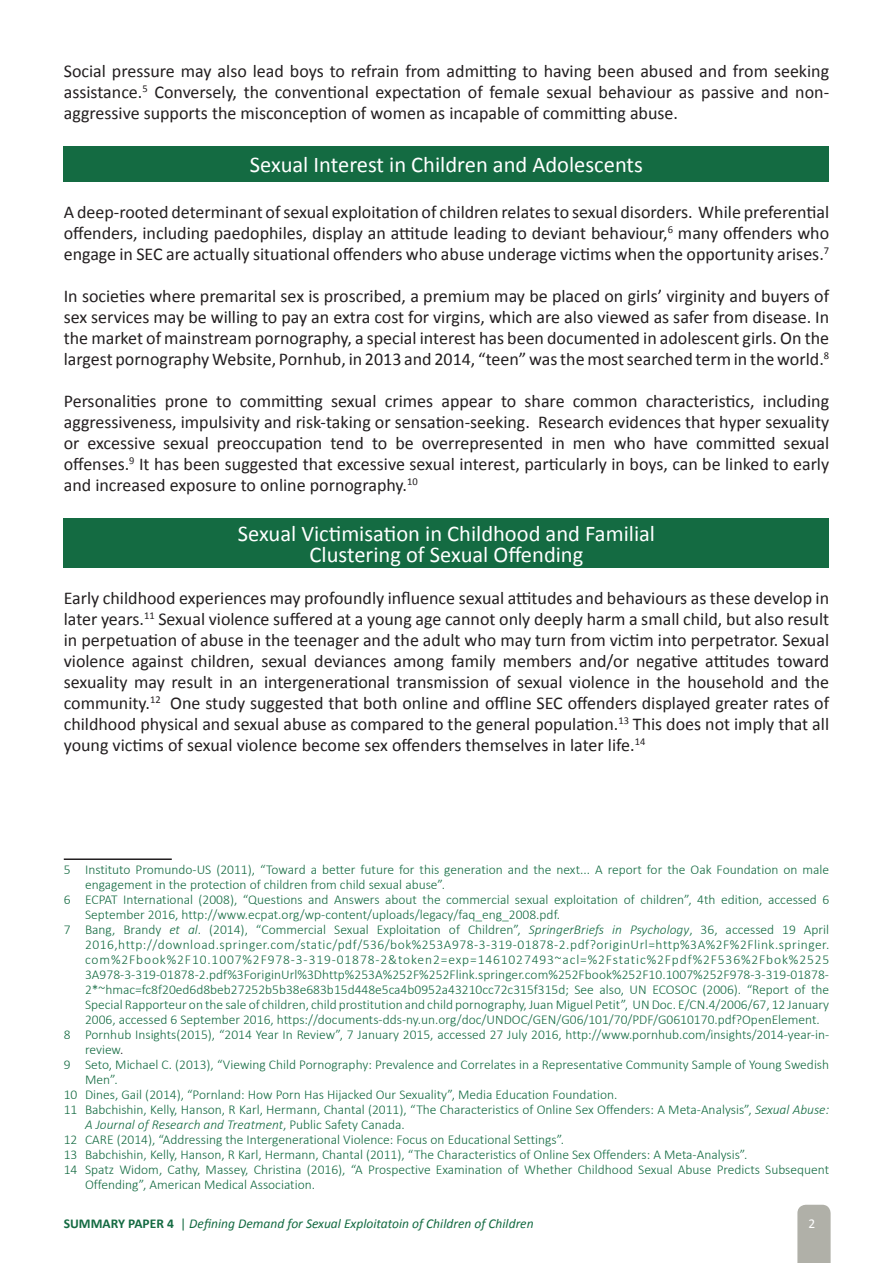
<style>
.page{position:relative;width:893px;height:1263px;background:#fff}
.page>*{position:absolute;margin:0;border:0;box-sizing:border-box;transform-origin:0 0}
.t1{font:22.5px/21px "Calibri";color:#fff;text-align:center}
.Text_Body{font:18px/21px "Calibri";color:#231f20;text-align:justify}
.footnote{font:300 13.5px/15px "Calibri";color:#146b42}
.t2{font:italic 13.5px "Calibri";color:#146b42}
.t3{font:13.5px "Calibri";color:#fff}
.s1{font-style:italic}
.s2{color:#231f20}
.s3{font-weight:700;font-style:normal}
.s4{font-style:normal}
</style>
<div class="page">
<svg style="left:797px;top:1205px;width:34px;height:58px"></svg>
<div style="left:64px;top:146px;width:765px;height:36px;background:#146b42"></div>
<div style="left:64px;top:518px;width:765px;height:50px;background:#146b42"></div>
<hr style="left:64px;top:858px;width:108px;height:2px;background:#231f20">
<p class="Text_Body" style="left:64px;top:61px;width:767px">Social pressure may also lead boys to refrain from admitting to having been abused and from seeking assistance.<sup>5</sup> Conversely, the conventional expectation of female sexual behaviour as passive and non&shy;aggressive supports the misconception of women as incapable of committing abuse.</p>
<p class="t1" style="left:250px;top:155px;width:394px">Sexual Interest in Children and Adolescents</p>
<p class="Text_Body" style="left:64px;top:201px;width:767px">A deep-rooted determinant of sexual exploitation of children relates to sexual disorders. While preferential offenders, including paedophiles, display an attitude leading to deviant behaviour,<sup>6</sup> many offenders who engage in SEC are actually situational offenders who abuse underage victims when the opportunity arises.<sup>7</sup></p>
<p class="Text_Body" style="left:64px;top:285px;width:767px">In societies where premarital sex is proscribed, a premium may be placed on girls’ virginity and buyers of sex services may be willing to pay an extra cost for virgins, which are also viewed as safer from disease. In the market of mainstream pornography, a special interest has been documented in adolescent girls. On the largest pornography Website, Pornhub, in 2013 and 2014, “teen” was the most searched term in the world.<sup>8</sup></p>
<p class="Text_Body" style="left:64px;top:390px;width:767px">Personalities prone to committing sexual crimes appear to share common characteristics, including aggressiveness, impulsivity and risk-taking or sensation-seeking. Research evidences that hyper sexuality or excessive sexual preoccupation tend to be overrepresented in men who have committed sexual offenses.<sup>9</sup> It has been suggested that excessive sexual interest, particularly in boys, can be linked to early and increased exposure to online pornography.<sup>10</sup></p>
<p class="t1" style="left:238px;top:523px;width:419px">Sexual Victimisation in Childhood and Familial<br>Clustering of Sexual Offending</p>
<p class="Text_Body" style="left:64px;top:587px;width:767px">Early childhood experiences may profoundly influence sexual attitudes and behaviours as these develop in later years.<sup>11</sup> Sexual violence suffered at a young age cannot only deeply harm a small child, but also result in perpetuation of abuse in the teenager and the adult who may turn from victim into perpetrator. Sexual violence against children, sexual deviances among family members and/or negative attitudes toward sexuality may result in an intergenerational transmission of sexual violence in the household and the community.<sup>12</sup> One study suggested that both online and offline SEC offenders displayed greater rates of childhood physical and sexual abuse as compared to the general population.<sup>13</sup> This does not imply that all young victims of sexual violence become sex offenders themselves in later life.<sup>14</sup></p>
<p class="footnote" style="left:85px;top:862px;width:746px;text-indent:-21px">5 Instituto Promundo-US (2011), “Toward a better future for this generation and the next... A report for the Oak Foundation on male engagement in the protection of children from child sexual abuse”.</p>
<p class="footnote" style="left:85px;top:892px;width:746px;text-indent:-21px">6 ECPAT International (2008), “Questions and Answers about the commercial sexual exploitation of children”, 4th edition, accessed 6<br>September 2016, http://www.ecpat.org/wp-content/uploads/legacy/faq_eng_2008.pdf.</p>
<p class="footnote" style="left:85px;top:922px;width:746px;text-align:justify;text-indent:-21px">7 Bang, Brandy <span class="s1">et al</span>. (2014), “Commercial Sexual Exploitation of Children”, <span class="s1">SpringerBriefs in Psychology</span>, 36, accessed 19 April 2016,http://download.springer.com/static/pdf/536/bok%253A978-3-319-01878-2.pdf?originUrl=http%3A%2F%2Flink.springer. com%2Fbook%2F10.1007%2F978-3-319-01878-2&amp;token2=exp=1461027493~acl=%2Fstatic%2Fpdf%2F536%2Fbok%2525<br>3A978-3-319-01878-2.pdf%3ForiginUrl%3Dhttp%253A%252F%252Flink.springer.com%252Fbook%252F10.1007%252F978-3-319-01878- 2*~hmac=fc8f20ed6d8beb27252b5b38e683b15d448e5ca4b0952a43210cc72c315f315d; See also, UN ECOSOC (2006). “Report of the Special Rapporteur on the sale of children, child prostitution and child pornography, Juan Miguel Petit”, UN Doc. E/CN.4/2006/67, 12 January 2006, accessed 6 September 2016, https://documents-dds-ny.un.org/doc/UNDOC/GEN/G06/101/70/PDF/G0610170.pdf?OpenElement.</p>
<p class="footnote" style="left:85px;top:1027px;width:746px;text-indent:-21px">8 Pornhub Insights(2015), “2014 Year In Review”, 7 January 2015, accessed 27 July 2016, http://www.pornhub.com/insights/2014-year-in&shy;review<span class="s2">.</span></p>
<p class="footnote" style="left:85px;top:1057px;width:746px;text-indent:-21px">9 Seto, Michael C. (2013), “Viewing Child Pornography: Prevalence and Correlates in a Representative Community Sample of Young Swedish<br>Men”.</p>
<p class="footnote" style="left:64px;top:1087px;width:555px">10 Dines, Gail (2014), “Pornland: How Porn Has Hijacked Our Sexuality”, Media Education Foundation.</p>
<p class="footnote" style="left:85px;top:1102px;width:746px;text-indent:-21px">11 Babchishin, Kelly, Hanson, R Karl, Hermann, Chantal (2011), “The Characteristics of Online Sex Offenders: A Meta-Analysis”, <span class="s1">Sexual Abuse:<br>A Journal of Research and Treatment</span>, Public Safety Canada.</p>
<p class="footnote" style="left:64px;top:1132px;width:502px">12 CARE (2014), “Addressing the Intergenerational Violence: Focus on Educational Settings”.</p>
<p class="footnote" style="left:64px;top:1147px;width:685px">13 Babchishin, Kelly, Hanson, R Karl, Hermann, Chantal (2011), “The Characteristics of Online Sex Offenders: A Meta-Analysis”.</p>
<p class="footnote" style="left:85px;top:1162px;width:746px;text-indent:-21px">14 Spatz Widom, Cathy, Massey, Christina (2016), “A Prospective Examination of Whether Childhood Sexual Abuse Predicts Subsequent<br>Offending”, American Medical Association.</p>
<p class="t2" style="left:64px;top:1214px;width:471px"><span class="s3">SUMMARY PAPER 4</span> <span class="s4">|</span> Defining Demand for Sexual Exploitatoin of Children of Children</p>
<p class="t3" style="left:808px;top:1215px;width:8px">2</p>
</div>
